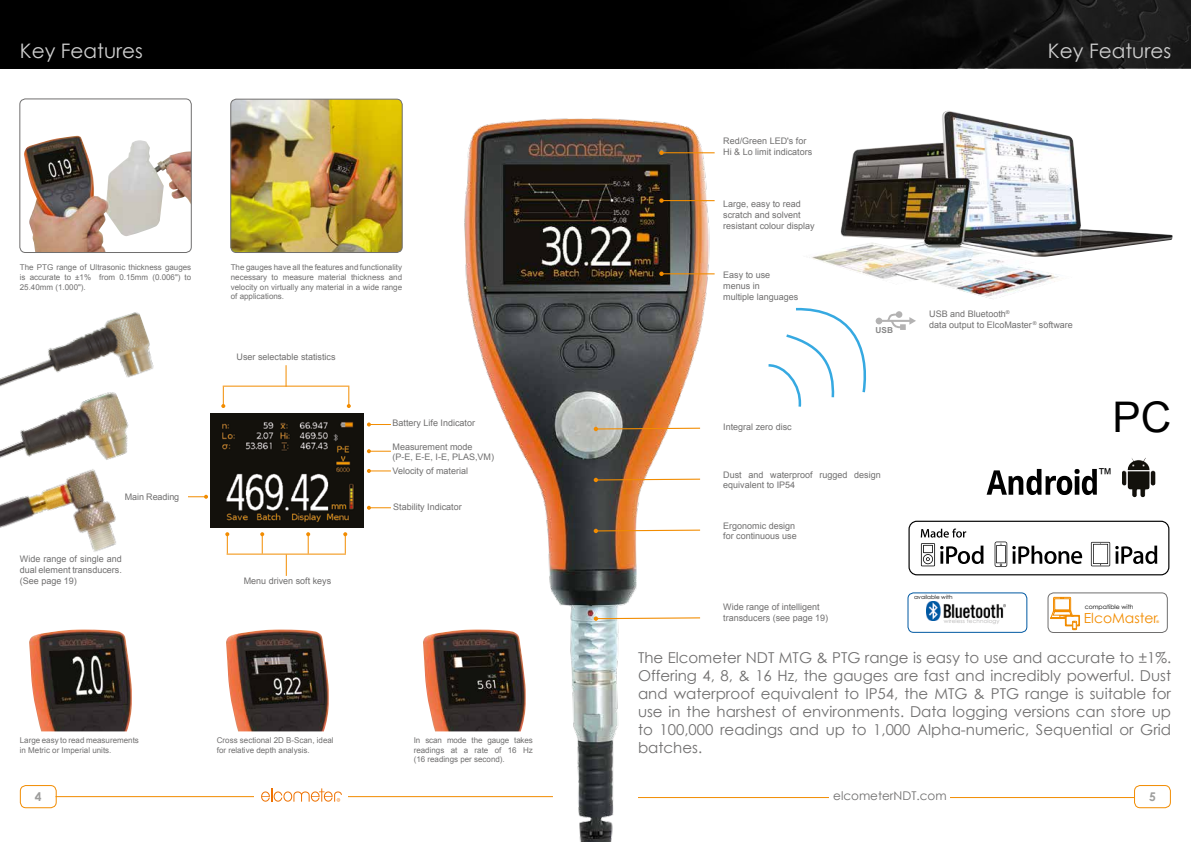
<style>
.page{position:relative;width:1191px;height:842px;background:#fff}
.page>*{position:absolute;margin:0;border:0;box-sizing:border-box;transform-origin:0 0}
.t1{font:42.2px "Arial";color:#000}
.t2{font:20px "Century Gothic";color:#d0d0d0}
.t3{font:15.1px "Arial";color:#000}
.t4{font:15px/18px "Century Gothic";color:#706f6f;text-align:justify}
.t5{font:13.9px "Century Gothic";color:#f28c00}
.t6{font:12px "Century Gothic";color:#706f6f}
.t7{font:700 12px "Century Gothic";color:#9d9d9c}
.t8{font:9px/10.8px "Arial";color:#706f6f}
.t9{font:700 8.3px "Arial";color:#878787}
.t10{font:8px/9.6px "Arial";color:#706f6f;text-align:justify}
.t11{font:6.2px "Century Gothic";color:#000}
.t12{font:5.7px "Century Gothic";letter-spacing:.02em;color:#b3b2b2}
.t13{font:5.7px "Century Gothic";color:#000}
.t14{font:700 3.6px "Arial";color:#f28c00}
</style>
<div class="page">
<svg style="left:0;top:0;width:1191px;height:68px;background:#050505"></svg>
<div style="left:1134px;top:785px;width:36px;height:23px;border:1px solid #f28c00;border-radius:6px"></div>
<div style="left:20px;top:785px;width:37px;height:23px;border:1px solid #f28c00;border-radius:6px"></div>
<hr style="left:56px;top:796px;width:497px;height:1px;background:#f28c00">
<hr style="left:638px;top:797px;width:496px;height:1px;background:#f28c00">
<div style="left:255px;top:784px;width:93px;height:23px;background:#fff"></div>
<svg style="left:261px;top:788px;width:81px;height:14px"></svg>
<div style="left:829px;top:784px;width:121px;height:33px;background:#fff"></div>
<img style="left:414px;top:118px;width:357px;height:724px">
<svg style="left:766px;top:307px;width:150px;height:102px"></svg>
<img style="left:812px;top:111px;width:360px;height:188px">
<img style="left:28px;top:312px;width:126px;height:59px">
<img style="left:0;top:368px;width:147px;height:61px">
<img style="left:0;top:429px;width:128px;height:123px">
<img style="left:231px;top:99px;width:171px;height:152px">
<div style="left:230px;top:99px;width:173px;height:154px;border:1px solid #706f6f;border-radius:6px"></div>
<img style="left:24px;top:136px;width:166px;height:115px">
<div style="left:19px;top:98px;width:173px;height:155px;border:1px solid #706f6f;border-radius:6px"></div>
<img style="left:210px;top:414px;width:154px;height:113px">
<svg style="left:225px;top:532px;width:4px;height:22px"></svg>
<svg style="left:260px;top:532px;width:4px;height:22px"></svg>
<svg style="left:306px;top:532px;width:4px;height:22px"></svg>
<svg style="left:343px;top:532px;width:4px;height:22px"></svg>
<hr style="left:227px;top:554px;width:119px;height:1px;background:#f28c00">
<svg style="left:286px;top:554px;width:1px;height:22px"></svg>
<svg style="left:188px;top:495px;width:20px;height:4px"></svg>
<svg style="left:367px;top:469px;width:24px;height:4px"></svg>
<svg style="left:367px;top:506px;width:24px;height:4px"></svg>
<svg style="left:367px;top:449px;width:24px;height:4px"></svg>
<svg style="left:367px;top:422px;width:24px;height:4px"></svg>
<svg style="left:221px;top:387px;width:4px;height:21px"></svg>
<svg style="left:347px;top:387px;width:4px;height:21px"></svg>
<hr style="left:223px;top:386px;width:126px;height:1px;background:#f28c00">
<svg style="left:285px;top:365px;width:1px;height:22px"></svg>
<svg style="left:593px;top:616px;width:108px;height:5px"></svg>
<hr style="left:661px;top:200px;width:53px;height:1px;background:#f28c00">
<svg style="left:659px;top:198px;width:4px;height:5px"></svg>
<svg style="left:593px;top:427px;width:108px;height:4px"></svg>
<svg style="left:593px;top:529px;width:108px;height:4px"></svg>
<svg style="left:593px;top:478px;width:108px;height:4px"></svg>
<hr style="left:661px;top:273px;width:53px;height:1px;background:#f28c00">
<svg style="left:659px;top:272px;width:4px;height:4px"></svg>
<hr style="left:661px;top:152px;width:53px;height:1px;background:#f28c00">
<svg style="left:659px;top:150px;width:4px;height:5px"></svg>
<img style="left:29px;top:629px;width:103px;height:102px">
<img style="left:226px;top:629px;width:103px;height:102px">
<img style="left:423px;top:629px;width:103px;height:102px">
<svg style="left:908px;top:521px;width:261px;height:54px"></svg>
<img style="left:1122px;top:457px;width:33px;height:40px">
<svg style="left:986px;top:469px;width:110px;height:26px"></svg>
<img style="left:926px;top:601px;width:79px;height:20px">
<div style="left:908px;top:593px;width:119px;height:39px;border:1px solid #0059a2;border-radius:6px"></div>
<div style="left:1048px;top:593px;width:119px;height:40px;border:1px solid #706f6f;border-radius:6px"></div>
<svg style="left:1050px;top:597px;width:29px;height:33px"></svg>
<h2 class="t2" style="left:20px;top:36px;width:125px">Key Features</h2>
<h2 class="t2" style="left:1048px;top:36px;width:125px">Key Features</h2>
<p class="t8" style="left:723px;top:135px;width:91px">Red/Green LED's for<br>Hi &amp; Lo limit indicators</p>
<p class="t10" style="left:20px;top:263px;width:173px">The PTG range of Ultrasonic thickness gauges is accurate to ±1% from 0.15mm (0.006") to 25.40mm (1.000").</p>
<p class="t10" style="left:231px;top:263px;width:173px">The gauges have all the features and functionality necessary to measure material thickness and velocity on virtually any material in a wide range of applications.</p>
<p class="t8" style="left:125px;top:491px;width:56px">Main Reading</p>
<p class="t8" style="left:20px;top:554px;width:104px;text-align:justify">Wide range of single and dual element transducers. (See page 19)</p>
<p class="t8" style="left:236px;top:351px;width:101px">User selectable statistics</p>
<p class="t8" style="left:244px;top:576px;width:89px">Menu driven soft keys</p>
<p class="t8" style="left:392px;top:417px;width:84px">Battery Life Indicator</p>
<p class="t8" style="left:392px;top:441px;width:103px">Measurement mode (P-E, E-E, I-E, PLAS,VM)</p>
<p class="t8" style="left:392px;top:465px;width:77px">Velocity of material</p>
<p class="t8" style="left:393px;top:501px;width:70px">Stability Indicator</p>
<p class="t10" style="left:20px;top:735px;width:121px">Large easy to read measurements in Metric or Imperial units.</p>
<p class="t10" style="left:217px;top:735px;width:118px">Cross sectional 2D B-Scan, ideal for relative depth analysis.</p>
<p class="t10" style="left:414px;top:735px;width:121px">In scan mode the gauge takes readings at a rate of 16 Hz (16 readings per second).</p>
<p class="t8" style="left:723px;top:199px;width:93px">Large, easy to read scratch and solvent resistant colour display</p>
<p class="t8" style="left:723px;top:270px;width:77px">Easy to use menus in<br>multiple languages</p>
<p class="t9" style="left:875px;top:324px;width:19px">USB</p>
<p class="t8" style="left:929px;top:309px;width:145px">USB and Bluetooth<sup>®<br></sup>data output to ElcoMaster <sup>®</sup> software</p>
<p class="t8" style="left:723px;top:421px;width:70px">Integral zero disc</p>
<p class="t8" style="left:723px;top:469px;width:159px">Dust and waterproof rugged design equivalent to IP54</p>
<p class="t8" style="left:723px;top:520px;width:75px">Ergonomic design for continuous use</p>
<p class="t8" style="left:723px;top:601px;width:107px">Wide range of intelligent transducers (see page 19)</p>
<p class="t13" style="left:914px;top:593px;width:40px">available with</p>
<p class="t12" style="left:944px;top:617px;width:57px">wireless technology</p>
<h1 class="t1" style="left:1112px;top:389px;width:60px">PC</h1>
<h3 class="t3" style="left:1097px;top:464px;width:17px">™</h3>
<p class="t11" style="left:1084px;top:602px;width:50px">compatible with</p>
<h3 class="t5" style="left:1083px;top:608px;width:75px">ElcoMaster</h3>
<p class="t14" style="left:1156px;top:620px;width:4px">®</p>
<p class="t4" style="left:638px;top:649px;width:534px">The Elcometer NDT MTG &amp; PTG range is easy to use and accurate to ±1%.<br>Offering 4, 8, &amp; 16 Hz, the gauges are fast and incredibly powerful. Dust and waterproof equivalent to IP54, the MTG &amp; PTG range is suitable for use in the harshest of environments. Data logging versions can store up to 100,000 readings and up to 1,000 Alpha-numeric, Sequential or Grid batches.</p>
<h3 class="t7" style="left:35px;top:788px;width:8px">4</h3>
<h3 class="t6" style="left:833px;top:788px;width:115px">elcometerNDT.com</h3>
<h3 class="t7" style="left:1149px;top:787px;width:8px">5</h3>
</div>
